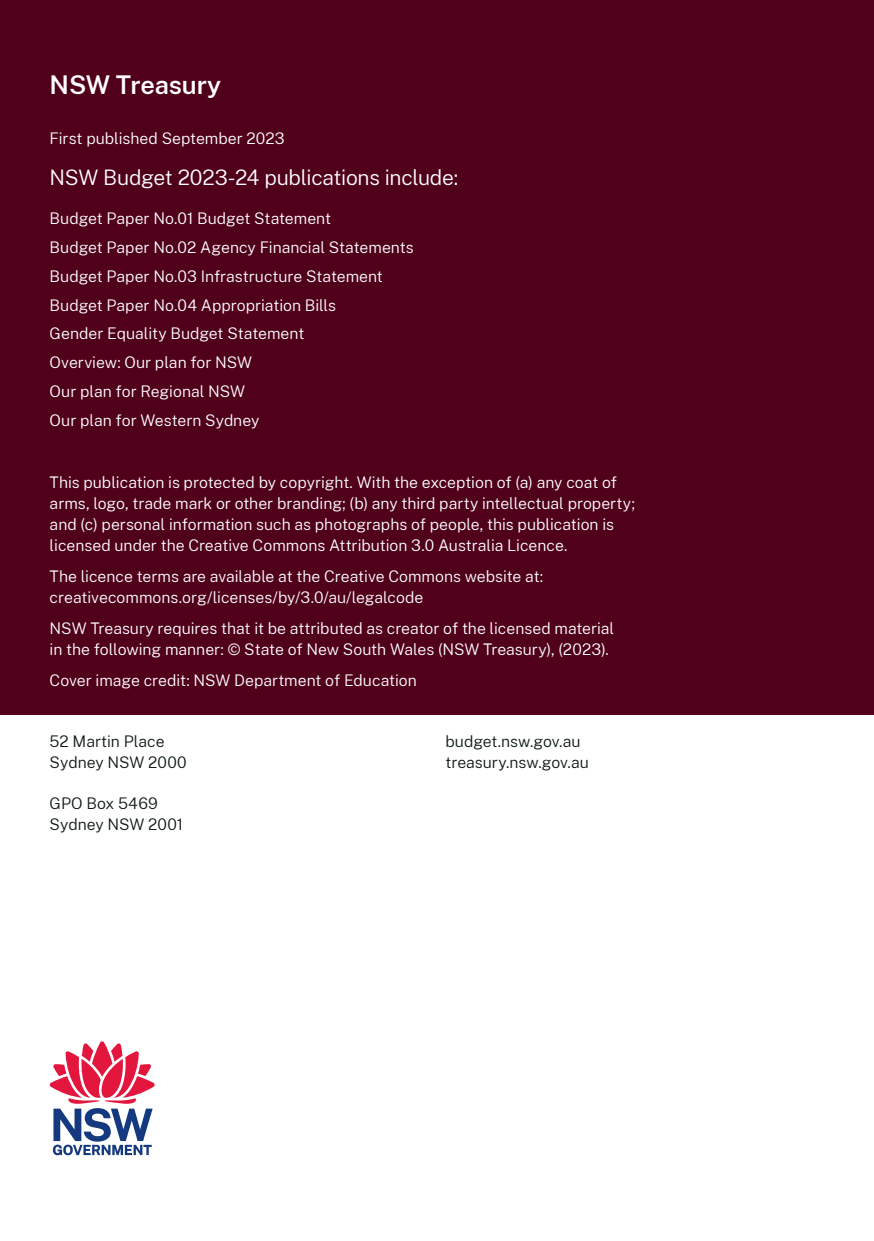
<style>
.page{position:relative;width:874px;height:1241px;background:#fff}
.page>*{position:absolute;margin:0;border:0;box-sizing:border-box;transform-origin:0 0}
.Contact_details{font:600 25.38px "Public Sans";letter-spacing:-.01em;color:#fff}
.Contact_details-2{font:300 21px "Public Sans";letter-spacing:-.015em;color:#fff}
.Contact_details-3{font:300 15.75px/21px "Public Sans";color:#fff}
.Contact_details-4{font:300 15.75px/21px "Public Sans";color:#0f1a18}
</style>
<div class="page">
<div style="left:0;top:0;width:873px;height:714px;background:#50001a"></div>
<svg style="left:50px;top:1041px;width:105px;height:113px"></svg>
<p class="Contact_details" style="left:50px;top:66px;width:173px">NSW Treasury</p>
<p class="Contact_details-3" style="left:50px;top:127px;width:236px">First published September 2023</p>
<p class="Contact_details-2" style="left:50px;top:163px;width:410px">NSW Budget 2023-24 publications include:</p>
<p class="Contact_details-3" style="left:50px;top:207px;width:283px">Budget Paper No.01 Budget Statement</p>
<p class="Contact_details-3" style="left:50px;top:236px;width:365px">Budget Paper No.02 Agency Financial Statements</p>
<p class="Contact_details-3" style="left:50px;top:265px;width:334px">Budget Paper No.03 Infrastructure Statement</p>
<p class="Contact_details-3" style="left:50px;top:293px;width:288px">Budget Paper No.04 Appropriation Bills</p>
<p class="Contact_details-3" style="left:50px;top:322px;width:256px">Gender Equality Budget Statement</p>
<p class="Contact_details-3" style="left:50px;top:351px;width:204px">Overview: Our plan for NSW</p>
<p class="Contact_details-3" style="left:50px;top:380px;width:197px">Our plan for Regional NSW</p>
<p class="Contact_details-3" style="left:50px;top:409px;width:211px">Our plan for Western Sydney</p>
<p class="Contact_details-3" style="left:50px;top:470px;width:586px">This publication is protected by copyright. With the exception of (a) any coat of arms, logo, trade mark or other branding; (b) any third party intellectual property; and (c) personal information such as photographs of people, this publication is licensed under the Creative Commons Attribution 3.0 Australia Licence.</p>
<p class="Contact_details-3" style="left:50px;top:564px;width:495px">The licence terms are available at the Creative Commons website at: creativecommons.org/licenses/by/3.0/au/legalcode</p>
<p class="Contact_details-3" style="left:50px;top:616px;width:566px">NSW Treasury requires that it be attributed as creator of the licensed material in the following manner: © State of New South Wales (NSW Treasury), (2023).</p>
<p class="Contact_details-3" style="left:50px;top:668px;width:368px">Cover image credit: NSW Department of Education</p>
<p class="Contact_details-4" style="left:50px;top:729px;width:139px">52 Martin Place<br>Sydney NSW 2000</p>
<p class="Contact_details-4" style="left:50px;top:791px;width:135px">GPO Box 5469<br>Sydney NSW 2001</p>
<p class="Contact_details-4" style="left:445px;top:729px;width:145px">budget.nsw.gov.au treasury.nsw.gov.au</p>
</div>
